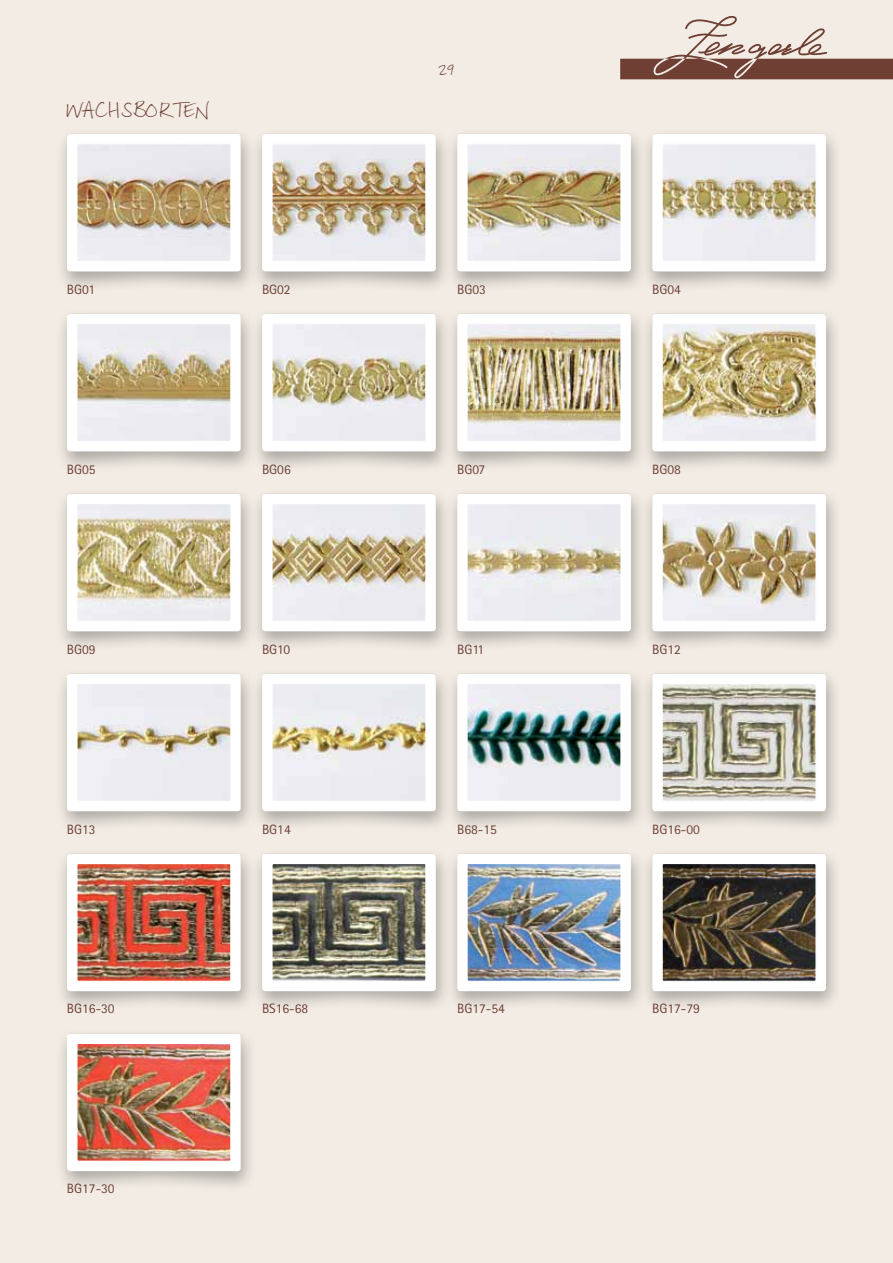
<style>
.page{position:relative;width:893px;height:1263px;background:#f2ece4}
.page>*{position:absolute;margin:0;border:0;box-sizing:border-box;transform-origin:0 0}
.t1{font:18px "lizzielongstocking";color:#6f3f34}
.t2{font:13.5px "Rotis Sans Serif";color:#6f3f34}
.t3{font:13.5px "lizzielongstocking";color:#6f3f34}
</style>
<div class="page">
<svg style="left:620px;top:16px;width:273px;height:63px"></svg>
<div style="left:55px;top:128px;width:202px;height:166px;background:#000;opacity:.3"></div>
<div style="left:67px;top:134px;width:174px;height:137px;background:#fff;border-radius:3px"></div>
<img style="left:78px;top:145px;width:151px;height:115px">
<div style="left:76px;top:143px;width:155px;height:119px;border:1px solid #fff;border-radius:2px"></div>
<div style="left:250px;top:128px;width:202px;height:166px;background:#000;opacity:.3"></div>
<div style="left:262px;top:134px;width:174px;height:137px;background:#fff;border-radius:3px"></div>
<img style="left:273px;top:145px;width:151px;height:115px">
<div style="left:271px;top:143px;width:155px;height:119px;border:1px solid #fff;border-radius:2px"></div>
<div style="left:445px;top:128px;width:202px;height:166px;background:#000;opacity:.3"></div>
<div style="left:457px;top:134px;width:174px;height:137px;background:#fff;border-radius:3px"></div>
<img style="left:468px;top:145px;width:151px;height:115px">
<div style="left:466px;top:143px;width:155px;height:119px;border:1px solid #fff;border-radius:2px"></div>
<div style="left:640px;top:128px;width:202px;height:166px;background:#000;opacity:.3"></div>
<div style="left:652px;top:134px;width:174px;height:137px;background:#fff;border-radius:3px"></div>
<img style="left:664px;top:145px;width:151px;height:115px">
<div style="left:662px;top:143px;width:155px;height:119px;border:1px solid #fff;border-radius:2px"></div>
<div style="left:55px;top:308px;width:202px;height:166px;background:#000;opacity:.3"></div>
<div style="left:67px;top:314px;width:174px;height:137px;background:#fff;border-radius:3px"></div>
<img style="left:78px;top:325px;width:151px;height:115px">
<div style="left:76px;top:323px;width:155px;height:119px;border:1px solid #fff;border-radius:2px"></div>
<div style="left:250px;top:308px;width:202px;height:166px;background:#000;opacity:.3"></div>
<div style="left:262px;top:314px;width:174px;height:137px;background:#fff;border-radius:3px"></div>
<img style="left:273px;top:325px;width:151px;height:115px">
<div style="left:271px;top:323px;width:155px;height:119px;border:1px solid #fff;border-radius:2px"></div>
<div style="left:445px;top:308px;width:202px;height:166px;background:#000;opacity:.3"></div>
<div style="left:457px;top:314px;width:174px;height:137px;background:#fff;border-radius:3px"></div>
<img style="left:468px;top:325px;width:151px;height:115px">
<div style="left:466px;top:323px;width:155px;height:119px;border:1px solid #fff;border-radius:2px"></div>
<div style="left:640px;top:308px;width:202px;height:166px;background:#000;opacity:.3"></div>
<div style="left:652px;top:314px;width:174px;height:137px;background:#fff;border-radius:3px"></div>
<img style="left:664px;top:325px;width:151px;height:115px">
<div style="left:662px;top:323px;width:155px;height:119px;border:1px solid #fff;border-radius:2px"></div>
<div style="left:55px;top:488px;width:202px;height:166px;background:#000;opacity:.3"></div>
<div style="left:67px;top:494px;width:174px;height:137px;background:#fff;border-radius:3px"></div>
<img style="left:78px;top:505px;width:151px;height:115px">
<div style="left:76px;top:503px;width:155px;height:119px;border:1px solid #fff;border-radius:2px"></div>
<div style="left:250px;top:488px;width:202px;height:166px;background:#000;opacity:.3"></div>
<div style="left:262px;top:494px;width:174px;height:137px;background:#fff;border-radius:3px"></div>
<img style="left:273px;top:505px;width:151px;height:115px">
<div style="left:271px;top:503px;width:155px;height:119px;border:1px solid #fff;border-radius:2px"></div>
<div style="left:445px;top:488px;width:202px;height:166px;background:#000;opacity:.3"></div>
<div style="left:457px;top:494px;width:174px;height:137px;background:#fff;border-radius:3px"></div>
<img style="left:468px;top:505px;width:151px;height:115px">
<div style="left:466px;top:503px;width:155px;height:119px;border:1px solid #fff;border-radius:2px"></div>
<div style="left:640px;top:488px;width:202px;height:166px;background:#000;opacity:.3"></div>
<div style="left:652px;top:494px;width:174px;height:137px;background:#fff;border-radius:3px"></div>
<img style="left:664px;top:505px;width:151px;height:115px">
<div style="left:662px;top:503px;width:155px;height:119px;border:1px solid #fff;border-radius:2px"></div>
<div style="left:250px;top:668px;width:202px;height:165px;background:#000;opacity:.3"></div>
<div style="left:262px;top:674px;width:174px;height:137px;background:#fff;border-radius:3px"></div>
<img style="left:273px;top:685px;width:151px;height:115px">
<div style="left:271px;top:683px;width:155px;height:119px;border:1px solid #fff;border-radius:2px"></div>
<div style="left:55px;top:668px;width:202px;height:165px;background:#000;opacity:.3"></div>
<div style="left:67px;top:674px;width:174px;height:137px;background:#fff;border-radius:3px"></div>
<img style="left:78px;top:685px;width:151px;height:115px">
<div style="left:76px;top:683px;width:155px;height:119px;border:1px solid #fff;border-radius:2px"></div>
<div style="left:445px;top:668px;width:202px;height:165px;background:#000;opacity:.3"></div>
<div style="left:457px;top:674px;width:174px;height:137px;background:#fff;border-radius:3px"></div>
<img style="left:468px;top:685px;width:151px;height:115px">
<div style="left:466px;top:683px;width:155px;height:119px;border:1px solid #fff;border-radius:2px"></div>
<div style="left:55px;top:1028px;width:202px;height:165px;background:#000;opacity:.3"></div>
<div style="left:67px;top:1033px;width:174px;height:138px;background:#fff;border-radius:3px"></div>
<img style="left:78px;top:1045px;width:151px;height:115px">
<div style="left:76px;top:1043px;width:155px;height:119px;border:1px solid #fff;border-radius:2px"></div>
<div style="left:640px;top:848px;width:202px;height:165px;background:#000;opacity:.3"></div>
<div style="left:652px;top:853px;width:174px;height:138px;background:#fff;border-radius:3px"></div>
<img style="left:664px;top:865px;width:151px;height:115px">
<div style="left:662px;top:863px;width:155px;height:119px;border:1px solid #fff;border-radius:2px"></div>
<div style="left:445px;top:848px;width:202px;height:165px;background:#000;opacity:.3"></div>
<div style="left:457px;top:853px;width:174px;height:138px;background:#fff;border-radius:3px"></div>
<img style="left:468px;top:865px;width:151px;height:115px">
<div style="left:466px;top:863px;width:155px;height:119px;border:1px solid #fff;border-radius:2px"></div>
<div style="left:55px;top:848px;width:202px;height:165px;background:#000;opacity:.3"></div>
<div style="left:67px;top:853px;width:174px;height:138px;background:#fff;border-radius:3px"></div>
<img style="left:78px;top:865px;width:151px;height:115px">
<div style="left:76px;top:863px;width:155px;height:119px;border:1px solid #fff;border-radius:2px"></div>
<div style="left:640px;top:668px;width:202px;height:165px;background:#000;opacity:.3"></div>
<div style="left:652px;top:674px;width:174px;height:137px;background:#fff;border-radius:3px"></div>
<img style="left:664px;top:685px;width:151px;height:115px">
<div style="left:662px;top:683px;width:155px;height:119px;border:1px solid #fff;border-radius:2px"></div>
<div style="left:250px;top:848px;width:202px;height:165px;background:#000;opacity:.3"></div>
<div style="left:262px;top:853px;width:174px;height:138px;background:#fff;border-radius:3px"></div>
<img style="left:273px;top:865px;width:151px;height:115px">
<div style="left:271px;top:863px;width:155px;height:119px;border:1px solid #fff;border-radius:2px"></div>
<h1 class="t1" style="left:67px;top:100px;width:144px">WACHSBORTEN</h1>
<p class="t3" style="left:439px;top:63px;width:17px">29</p>
<p class="t2" style="left:67px;top:281px;width:30px">BG01</p>
<p class="t2" style="left:262px;top:281px;width:30px">BG02</p>
<p class="t2" style="left:457px;top:281px;width:30px">BG03</p>
<p class="t2" style="left:652px;top:281px;width:30px">BG04</p>
<p class="t2" style="left:67px;top:461px;width:30px">BG05</p>
<p class="t2" style="left:262px;top:461px;width:30px">BG06</p>
<p class="t2" style="left:457px;top:461px;width:29px">BG07</p>
<p class="t2" style="left:652px;top:461px;width:30px">BG08</p>
<p class="t2" style="left:67px;top:641px;width:30px">BG09</p>
<p class="t2" style="left:262px;top:641px;width:30px">BG10</p>
<p class="t2" style="left:457px;top:641px;width:29px">BG11</p>
<p class="t2" style="left:652px;top:641px;width:30px">BG12</p>
<p class="t2" style="left:67px;top:821px;width:30px">BG13</p>
<p class="t2" style="left:262px;top:821px;width:30px">BG14</p>
<p class="t2" style="left:457px;top:821px;width:41px">B68-15</p>
<p class="t2" style="left:652px;top:821px;width:49px">BG16-00</p>
<p class="t2" style="left:67px;top:1001px;width:49px">BG16-30</p>
<p class="t2" style="left:457px;top:1001px;width:49px">BG17-54</p>
<p class="t2" style="left:652px;top:1001px;width:49px">BG17-79</p>
<p class="t2" style="left:262px;top:1001px;width:48px">BS16-68</p>
<p class="t2" style="left:67px;top:1181px;width:49px">BG17-30</p>
</div>
